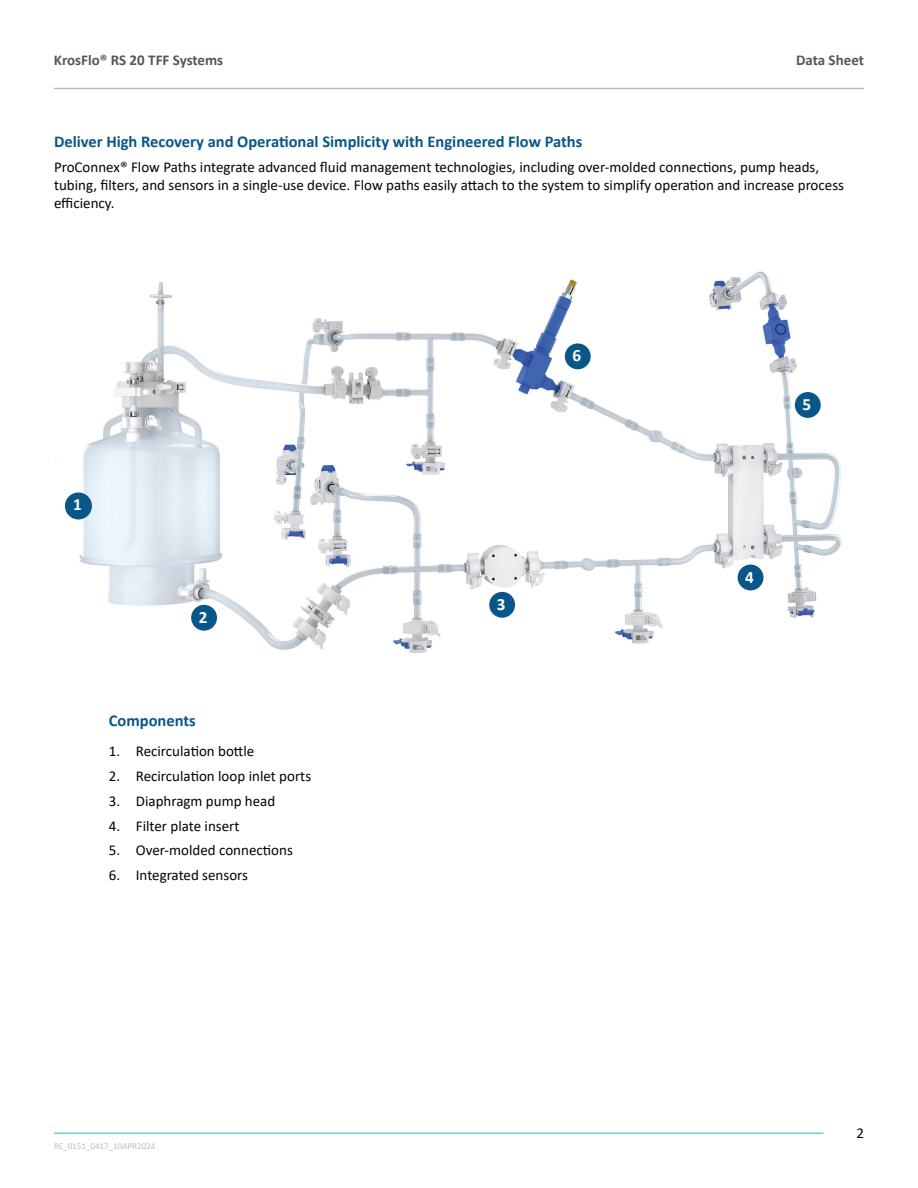
<style>
.page{position:relative;width:918px;height:1188px;background:#fff}
.page>*{position:absolute;margin:0;border:0;box-sizing:border-box;transform-origin:0 0}
.t1{font:700 17.25px "Calibri";color:#fff}
.t2{font:700 16.5px "Calibri";color:#095788}
.t3{font:15px/18px "Calibri";color:#040503}
.t4{font:700 15px "Calibri";color:#535859}
.t5{font:9px "Calibri";color:#bdbebf}
</style>
<div class="page">
<hr style="left:54px;top:1132px;width:770px;height:2px;background:#6dccdc">
<hr style="left:54px;top:88px;width:810px;height:1px;background:#535859">
<img style="left:64px;top:271px;width:778px;height:382px">
<div style="left:65px;top:492px;width:27px;height:27px;background:#095788;border-radius:50%"></div>
<div style="left:191px;top:605px;width:26px;height:26px;background:#095788;border-radius:50%"></div>
<div style="left:489px;top:592px;width:26px;height:26px;background:#095788;border-radius:50%"></div>
<div style="left:738px;top:565px;width:25px;height:25px;background:#095788;border-radius:50%"></div>
<div style="left:795px;top:392px;width:26px;height:26px;background:#095788;border-radius:50%"></div>
<div style="left:565px;top:343px;width:26px;height:26px;background:#095788;border-radius:50%"></div>
<p class="t4" style="left:54px;top:50px;width:171px">KrosFlo® RS 20 TFF Systems</p>
<p class="t4" style="left:796px;top:50px;width:69px">Data Sheet</p>
<p class="t2" style="left:54px;top:130px;width:530px">Deliver High Recovery and Operational Simplicity with Engineered Flow Paths</p>
<p class="t3" style="left:54px;top:158px;width:792px">ProConnex® Flow Paths integrate advanced fluid management technologies, including over-molded connections, pump heads, tubing, filters, and sensors in a single-use device. Flow paths easily attach to the system to simplify operation and increase process efficiency.</p>
<p class="t1" style="left:73px;top:493px;width:10px">1</p>
<p class="t1" style="left:199px;top:605px;width:10px">2</p>
<p class="t2" style="left:109px;top:709px;width:88px">Components</p>
<p class="t3" style="left:109px;top:742px;width:147px">1. Recirculation bottle</p>
<p class="t3" style="left:109px;top:767px;width:204px">2. Recirculation loop inlet ports</p>
<p class="t3" style="left:109px;top:792px;width:168px">3. Diaphragm pump head</p>
<p class="t3" style="left:109px;top:816px;width:132px">4. Filter plate insert</p>
<p class="t3" style="left:109px;top:841px;width:186px">5. Over-molded connections</p>
<p class="t3" style="left:109px;top:866px;width:141px">6. Integrated sensors</p>
<p class="t5" style="left:54px;top:1140px;width:103px">RE_0151_0417_10APR2024</p>
<p class="t1" style="left:572px;top:344px;width:10px">6</p>
<p class="t1" style="left:497px;top:592px;width:10px">3</p>
<p class="t1" style="left:803px;top:392px;width:10px">5</p>
<p class="t1" style="left:745px;top:565px;width:10px">4</p>
<p class="t3" style="left:856px;top:1124px;width:9px">2</p>
</div>
